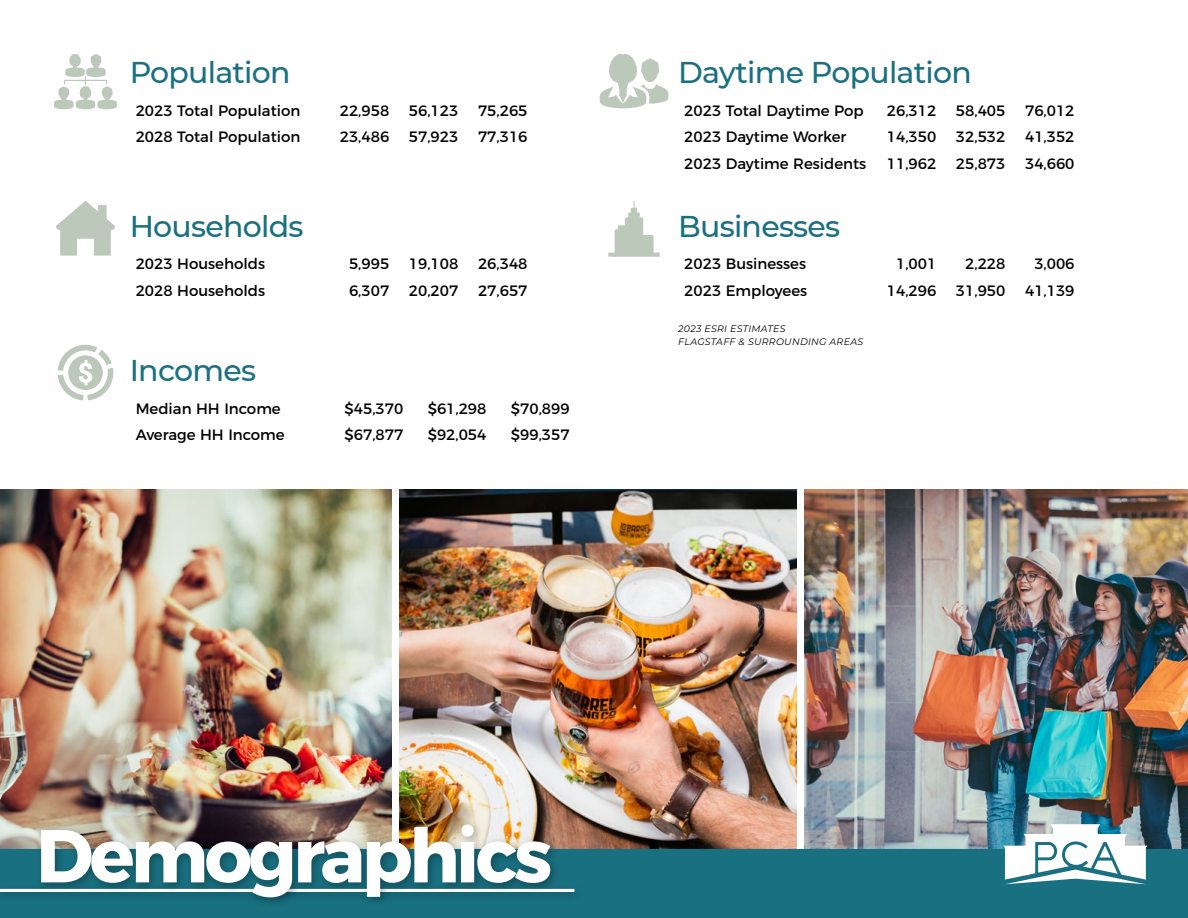
<style>
.page{position:relative;width:1188px;height:918px;background:#fff}
.page>*{position:absolute;margin:0;border:0;box-sizing:border-box;transform-origin:0 0}
.t1{font:700 74.7px "Montserrat";letter-spacing:-.05em;color:#fff}
.t2{font:500 30px "Montserrat";letter-spacing:-.025em;color:#197081}
.t3{font:15px "Montserrat";color:#000}
.t4{font:italic 9.45px/12.9px "Montserrat";letter-spacing:.03em;color:#000}
</style>
<div class="page">
<img style="left:0;top:489px;width:392px;height:349px">
<img style="left:400px;top:489px;width:396px;height:349px">
<img style="left:805px;top:489px;width:383px;height:349px">
<svg style="left:56px;top:201px;width:59px;height:55px"></svg>
<svg style="left:58px;top:344px;width:56px;height:56px"></svg>
<svg style="left:599px;top:54px;width:70px;height:55px"></svg>
<svg style="left:608px;top:201px;width:52px;height:56px"></svg>
<svg style="left:0;top:838px;width:1188px;height:80px;background:#257180"></svg>
<div style="left:0;top:883px;width:585px;height:20px;background:#186c7c"></div>
<hr style="left:0;top:889px;width:574px;height:3px;background:#fff">
<div style="left:36px;top:820px;width:526px;height:89px;background:#000;opacity:.31"></div>
<svg style="left:1003px;top:824px;width:145px;height:60px"></svg>
<svg style="left:54px;top:54px;width:63px;height:55px"></svg>
<h2 class="t2" style="left:130px;top:52px;width:162px">Population</h2>
<p class="t3" style="left:136px;top:98px;width:166px">2023 Total Population</p>
<p class="t3" style="left:340px;top:98px;width:51px">22,958</p>
<p class="t3" style="left:409px;top:98px;width:51px">56,123</p>
<p class="t3" style="left:478px;top:98px;width:51px">75,265</p>
<p class="t3" style="left:136px;top:125px;width:166px">2028 Total Population</p>
<p class="t3" style="left:340px;top:125px;width:51px">23,486</p>
<p class="t3" style="left:409px;top:125px;width:51px">57,923</p>
<p class="t3" style="left:478px;top:125px;width:51px">77,316</p>
<h2 class="t2" style="left:130px;top:205px;width:175px">Households</h2>
<p class="t3" style="left:136px;top:252px;width:131px">2023 Households</p>
<p class="t3" style="left:349px;top:252px;width:42px">5,995</p>
<p class="t3" style="left:409px;top:252px;width:51px">19,108</p>
<p class="t3" style="left:478px;top:252px;width:51px">26,348</p>
<p class="t3" style="left:136px;top:278px;width:131px">2028 Households</p>
<p class="t3" style="left:349px;top:278px;width:42px">6,307</p>
<p class="t3" style="left:409px;top:278px;width:51px">20,207</p>
<p class="t3" style="left:478px;top:278px;width:51px">27,657</p>
<h2 class="t2" style="left:130px;top:350px;width:128px">Incomes</h2>
<p class="t3" style="left:136px;top:396px;width:147px">Median HH Income</p>
<p class="t3" style="left:345px;top:396px;width:60px">$45,370</p>
<p class="t3" style="left:428px;top:396px;width:60px">$61,298</p>
<p class="t3" style="left:511px;top:396px;width:60px">$70,899</p>
<p class="t3" style="left:136px;top:423px;width:151px">Average HH Income</p>
<p class="t3" style="left:345px;top:423px;width:60px">$67,877</p>
<p class="t3" style="left:428px;top:423px;width:60px">$92,054</p>
<p class="t3" style="left:511px;top:423px;width:60px">$99,357</p>
<h2 class="t2" style="left:678px;top:51px;width:295px">Daytime Population</h2>
<p class="t3" style="left:684px;top:98px;width:181px">2023 Total Daytime Pop</p>
<p class="t3" style="left:887px;top:98px;width:51px">26,312</p>
<p class="t3" style="left:956px;top:98px;width:51px">58,405</p>
<p class="t3" style="left:1025px;top:98px;width:51px">76,012</p>
<p class="t3" style="left:684px;top:125px;width:164px">2023 Daytime Worker</p>
<p class="t3" style="left:887px;top:125px;width:51px">14,350</p>
<p class="t3" style="left:956px;top:125px;width:51px">32,532</p>
<p class="t3" style="left:1025px;top:125px;width:51px">41,352</p>
<p class="t3" style="left:684px;top:151px;width:184px">2023 Daytime Residents</p>
<p class="t3" style="left:887px;top:151px;width:51px">11,962</p>
<p class="t3" style="left:956px;top:151px;width:51px">25,873</p>
<p class="t3" style="left:1025px;top:151px;width:51px">34,660</p>
<h2 class="t2" style="left:678px;top:206px;width:164px">Businesses</h2>
<p class="t3" style="left:684px;top:252px;width:123px">2023 Businesses</p>
<p class="t3" style="left:896px;top:252px;width:42px">1,001</p>
<p class="t3" style="left:965px;top:252px;width:42px">2,228</p>
<p class="t3" style="left:1034px;top:252px;width:42px">3,006</p>
<p class="t3" style="left:684px;top:278px;width:125px">2023 Employees</p>
<p class="t3" style="left:887px;top:278px;width:51px">14,296</p>
<p class="t3" style="left:956px;top:278px;width:51px">31,950</p>
<p class="t3" style="left:1025px;top:278px;width:51px">41,139</p>
<p class="t4" style="left:678px;top:322px;width:187px">2023 ESRI ESTIMATES<br>FLAGSTAFF &amp; SURROUNDING AREAS</p>
<h1 class="t1" style="left:36px;top:794px;width:518px">Demographics</h1>
</div>
